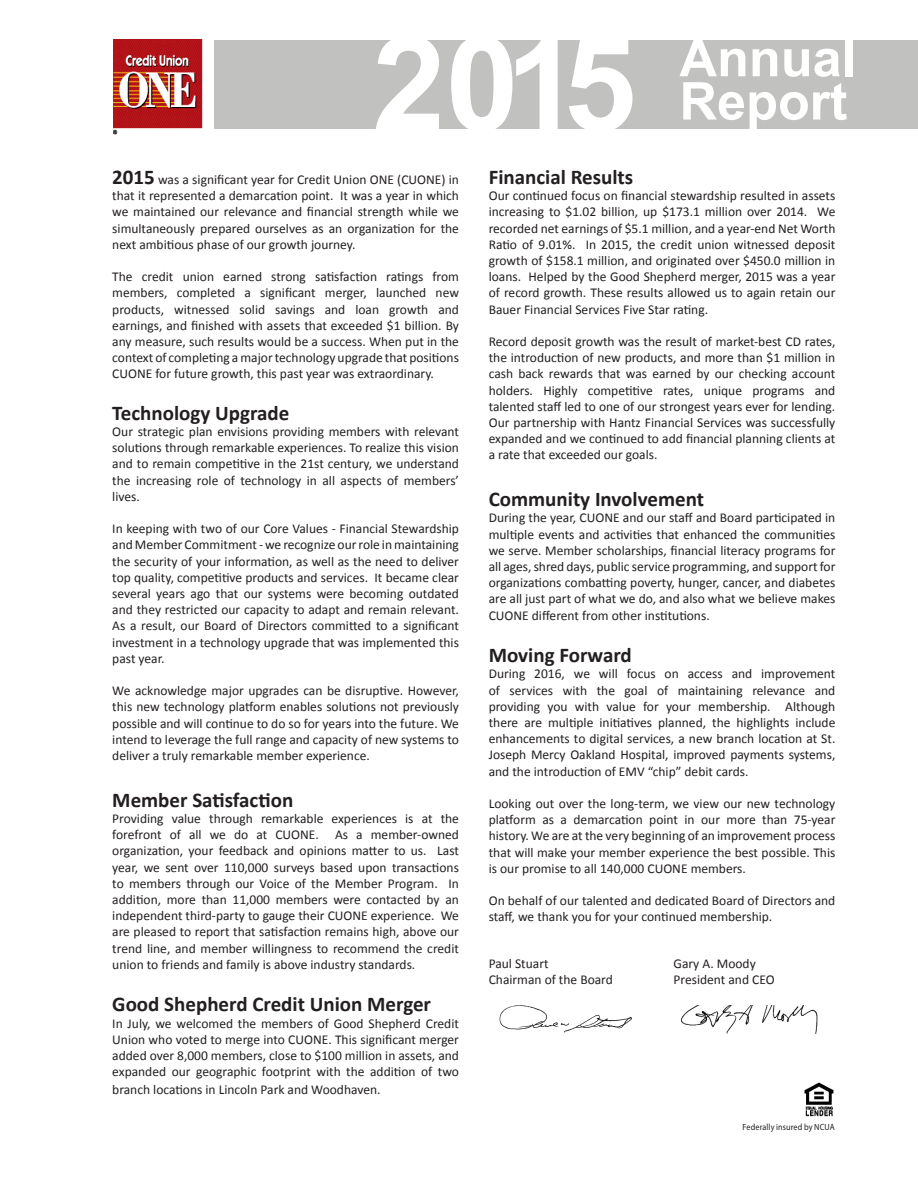
<style>
.page{position:relative;width:918px;height:1188px;background:#fff}
.page>*{position:absolute;margin:0;border:0;box-sizing:border-box;transform-origin:0 0}
.t1{font:700 131.85px "Arial";color:#fff}
.t2{font:700 52.05px "Arial";color:#fff}
.t3{font:700 21px "Calibri";color:#231f20}
.t4{font:13.5px/16.2px "Calibri";color:#231f20;text-align:justify}
.t5{font:9px "Myriad Pro";letter-spacing:.015em;color:#231f20;scale:.9 1}
.s1{font-weight:700;font-size:21px}
</style>
<div class="page">
<img style="left:804px;top:1082px;width:30px;height:35px">
<img style="left:114px;top:40px;width:89px;height:95px">
<div style="left:215px;top:40px;width:703px;height:89px;background:#c1c1bf"></div>
<img style="left:499px;top:1005px;width:133px;height:28px">
<img style="left:681px;top:1005px;width:137px;height:29px">
<p class="t1" style="left:372px;top:-4px;width:266px">2015</p>
<p class="t2" style="left:679px;top:23px;width:178px">Annual</p>
<p class="t2" style="left:679px;top:67px;width:169px">Report</p>
<p class="t4" style="left:112px;top:171px;width:348px"><span class="s1">2015</span> was a significant year for Credit Union ONE (CUONE) in that it represented a demarcation point. It was a year in which we maintained our relevance and financial strength while we simultaneously prepared ourselves as an organization for the next ambitious phase of our growth journey.</p>
<p class="t4" style="left:112px;top:269px;width:348px">The credit union earned strong satisfaction ratings from members, completed a significant merger, launched new products, witnessed solid savings and loan growth and earnings, and finished with assets that exceeded $1 billion. By any measure, such results would be a success. When put in the context of completing a major technology upgrade that positions CUONE for future growth, this past year was extraordinary.</p>
<p class="t3" style="left:112px;top:399px;width:179px">Technology Upgrade</p>
<p class="t4" style="left:112px;top:423px;width:348px">Our strategic plan envisions providing members with relevant solutions through remarkable experiences. To realize this vision and to remain competitive in the 21st century, we understand the increasing role of technology in all aspects of members’ lives.</p>
<p class="t4" style="left:112px;top:521px;width:348px">In keeping with two of our Core Values - Financial Stewardship and Member Commitment - we recognize our role in maintaining the security of your information, as well as the need to deliver top quality, competitive products and services. It became clear several years ago that our systems were becoming outdated and they restricted our capacity to adapt and remain relevant.<br>As a result, our Board of Directors committed to a significant investment in a technology upgrade that was implemented this past year.</p>
<p class="t4" style="left:112px;top:683px;width:348px">We acknowledge major upgrades can be disruptive. However, this new technology platform enables solutions not previously possible and will continue to do so for years into the future. We intend to leverage the full range and capacity of new systems to deliver a truly remarkable member experience.</p>
<p class="t3" style="left:112px;top:786px;width:182px">Member Satisfaction</p>
<p class="t4" style="left:112px;top:810px;width:348px">Providing value through remarkable experiences is at the forefront of all we do at CUONE. As a member-owned organization, your feedback and opinions matter to us. Last year, we sent over 110,000 surveys based upon transactions to members through our Voice of the Member Program. In addition, more than 11,000 members were contacted by an independent third-party to gauge their CUONE experience. We are pleased to report that satisfaction remains high, above our trend line, and member willingness to recommend the credit union to friends and family is above industry standards.</p>
<p class="t3" style="left:112px;top:991px;width:320px">Good Shepherd Credit Union Merger</p>
<p class="t4" style="left:112px;top:1015px;width:348px">In July, we welcomed the members of Good Shepherd Credit Union who voted to merge into CUONE. This significant merger added over 8,000 members, close to $100 million in assets, and expanded our geographic footprint with the addition of two</p>
<p class="t4" style="left:112px;top:1081px;width:270px">branch locations in Lincoln Park and Woodhaven.</p>
<p class="t3" style="left:489px;top:164px;width:146px">Financial Results</p>
<p class="t4" style="left:489px;top:188px;width:348px">Our continued focus on financial stewardship resulted in assets increasing to $1.02 billion, up $173.1 million over 2014. We recorded net earnings of $5.1 million, and a year-end Net Worth Ratio of 9.01%. In 2015, the credit union witnessed deposit growth of $158.1 million, and originated over $450.0 million in loans. Helped by the Good Shepherd merger, 2015 was a year of record growth. These results allowed us to again retain our Bauer Financial Services Five Star rating.</p>
<p class="t4" style="left:489px;top:333px;width:348px">Record deposit growth was the result of market-best CD rates, the introduction of new products, and more than $1 million in cash back rewards that was earned by our checking account holders. Highly competitive rates, unique programs and talented staff led to one of our strongest years ever for lending.<br>Our partnership with Hantz Financial Services was successfully expanded and we continued to add financial planning clients at a rate that exceeded our goals.</p>
<p class="t3" style="left:489px;top:486px;width:217px">Community Involvement</p>
<p class="t4" style="left:489px;top:510px;width:348px">During the year, CUONE and our staff and Board participated in multiple events and activities that enhanced the communities we serve. Member scholarships, financial literacy programs for all ages, shred days, public service programming, and support for organizations combatting poverty, hunger, cancer, and diabetes are all just part of what we do, and also what we believe makes CUONE different from other institutions.</p>
<p class="t3" style="left:489px;top:642px;width:145px">Moving Forward</p>
<p class="t4" style="left:489px;top:666px;width:348px">During 2016, we will focus on access and improvement of services with the goal of maintaining relevance and providing you with value for your membership. Although there are multiple initiatives planned, the highlights include enhancements to digital services, a new branch location at St.<br>Joseph Mercy Oakland Hospital, improved payments systems, and the introduction of EMV “chip” debit cards.</p>
<p class="t4" style="left:489px;top:795px;width:348px">Looking out over the long-term, we view our new technology platform as a demarcation point in our more than 75-year history. We are at the very beginning of an improvement process that will make your member experience the best possible. This is our promise to all 140,000 CUONE members.</p>
<p class="t4" style="left:489px;top:893px;width:348px">On behalf of our talented and dedicated Board of Directors and staff, we thank you for your continued membership.</p>
<p class="t4" style="left:674px;top:956px;width:103px">Gary A. Moody<br>President and CEO</p>
<p class="t4" style="left:489px;top:956px;width:61px">Paul Stuart</p>
<p class="t4" style="left:489px;top:972px;width:126px">Chairman of the Board</p>
<p class="t5" style="left:743px;top:1121px;width:104px">Federally insured by NCUA</p>
</div>
